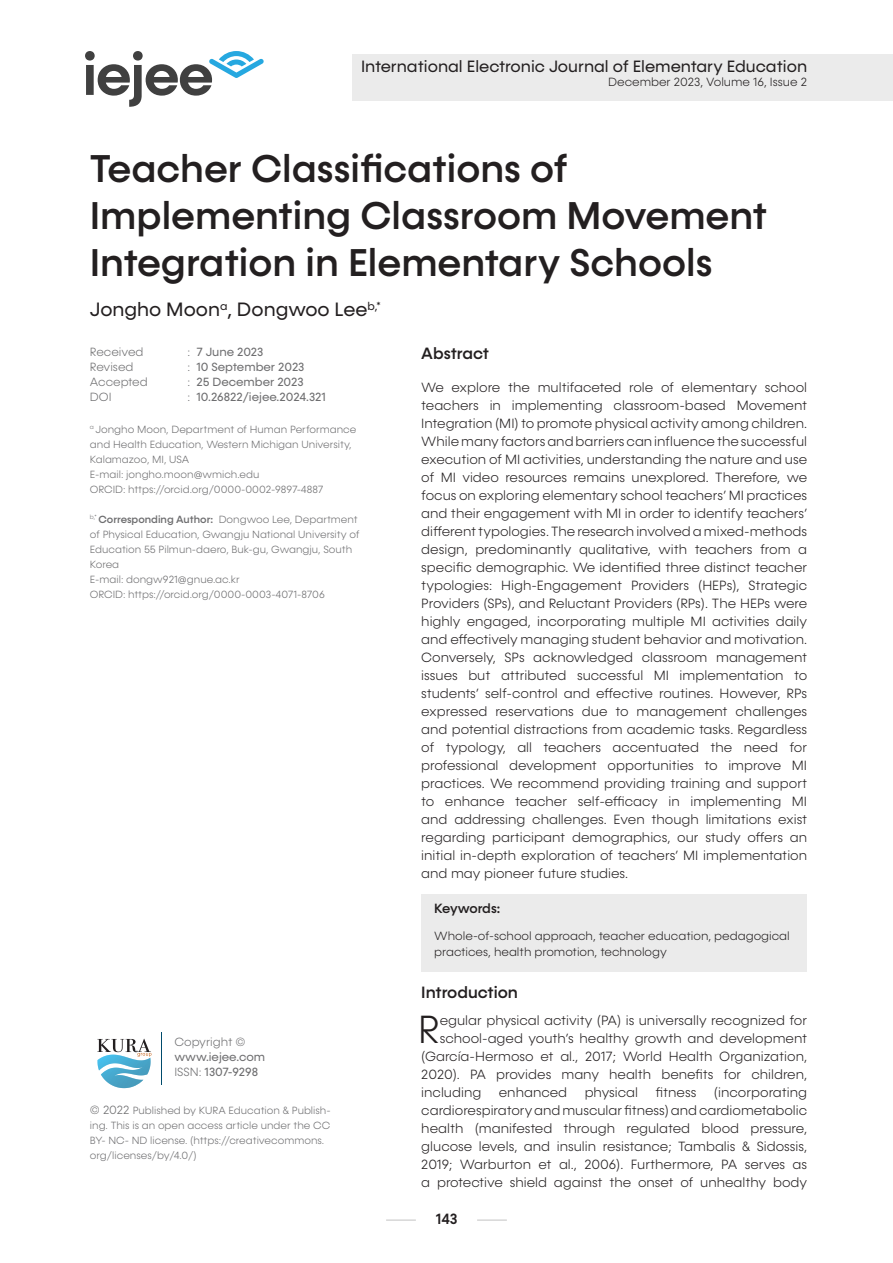
<style>
.page{position:relative;width:893px;height:1263px;background:#fff}
.page>*{position:absolute;margin:0;border:0;box-sizing:border-box;transform-origin:0 0}
.ilk_paragraf_metin{font:300 39.6px "Konnect";color:#231f20}
.t1{font:500 39px/46.8px "Konnect";color:#231f20}
.t2{font:19.5px "Konnect";color:#231f20}
.t3{font:16.5px "Konnect";color:#231f20}
.t4{font:500 16.5px "Konnect";color:#231f20}
.t5{font:500 15px "Konnect";color:#231f20}
.Metin{font:300 13.5px/18px "Konnect";color:#231f20;text-align:justify}
.ilk_paragraf_metin-2{font:300 13.5px/18px "Konnect";color:#231f20;text-align:justify}
.t6{font:500 13.5px "Konnect";letter-spacing:-.025em;color:#231f20}
.anahtar_kelimeler{font:300 12px/16.5px "Konnect";color:#231f20}
.t7{font:12px/15px "Konnect";color:#6e6e70}
.t8{font:300 12px "Konnect";color:#6e6e70}
.t9{font:300 10.5px/15px "Konnect";color:#6e6e70}
.s1{font-weight:300}
.s2{font-weight:500}
.s3{font-size:12px}
</style>
<div class="page">
<div style="left:352px;top:55px;width:541px;height:46px;background:#ebebeb"></div>
<svg style="left:85px;top:51px;width:179px;height:56px"></svg>
<hr style="left:386px;top:1220px;width:30px;height:1px;background:#c2c2c2">
<hr style="left:477px;top:1220px;width:30px;height:1px;background:#c2c2c2">
<hr style="left:161px;top:1033px;width:1px;height:52px;background:#004b6c">
<svg style="left:97px;top:1039px;width:54px;height:49px"></svg>
<div style="left:421px;top:894px;width:386px;height:77px;background:#ebebeb"></div>
<p class="t3" style="left:361px;top:56px;width:448px">International Electronic Journal of Elementary Education</p>
<p class="anahtar_kelimeler" style="left:608px;top:74px;width:201px">December 2023, Volume 16, Issue 2</p>
<p class="t1" style="left:90px;top:146px;width:679px">Teacher Classifications of<br>Implementing Classroom Movement<br>Integration in Elementary Schools</p>
<p class="t2" style="left:90px;top:298px;width:292px">Jongho Moon<sup>a</sup>, Dongwoo Lee<sup>b,*</sup></p>
<p class="t4" style="left:421px;top:344px;width:69px">Abstract</p>
<p class="t8" style="left:90px;top:345px;width:55px">Received</p>
<p class="t7" style="left:187px;top:344px;width:78px"><span class="s1">:</span> 7 June 2023</p>
<p class="t8" style="left:90px;top:360px;width:45px">Revised</p>
<p class="t7" style="left:187px;top:359px;width:119px"><span class="s1">:</span> 10 September 2023</p>
<p class="t8" style="left:90px;top:375px;width:59px">Accepted</p>
<p class="t7" style="left:187px;top:374px;width:118px"><span class="s1">:</span> 25 December 2023</p>
<p class="t8" style="left:90px;top:390px;width:23px">DOI</p>
<p class="t7" style="left:187px;top:389px;width:140px"><span class="s1">:</span> 10.26822/iejee.2024.321</p>
<p class="t9" style="left:90px;top:422px;width:268px"><sup>a</sup> Jongho Moon, Department of Human Performance and Health Education, Western Michigan University,<br>Kalamazoo, MI, USA</p>
<p class="t9" style="left:90px;top:467px;width:171px">E-mail: jongho.moon@wmich.edu</p>
<p class="t9" style="left:90px;top:482px;width:235px">ORCID: https://orcid.org/0000-0002-9897-4887</p>
<p class="t9" style="left:90px;top:512px;width:271px"><sup>b,*</sup> <span class="s2">Corresponding Author:</span> Dongwoo Lee, Department of Physical Education, Gwangju National University of Education 55 Pilmun-daero, Buk-gu, Gwangju, South Korea</p>
<p class="t9" style="left:90px;top:572px;width:151px">E-mail: dongw921@gnue.ac.kr</p>
<p class="t9" style="left:90px;top:587px;width:236px">ORCID: https://orcid.org/0000-0003-4071-8706</p>
<p class="Metin" style="left:421px;top:379px;width:387px">We explore the multifaceted role of elementary school teachers in implementing classroom-based Movement Integration (MI) to promote physical activity among children.<br>While many factors and barriers can influence the successful execution of MI activities, understanding the nature and use of MI video resources remains unexplored. Therefore, we focus on exploring elementary school teachers’ MI practices and their engagement with MI in order to identify teachers’ different typologies. The research involved a mixed-methods design, predominantly qualitative, with teachers from a specific demographic. We identified three distinct teacher typologies: High-Engagement Providers (HEPs), Strategic Providers (SPs), and Reluctant Providers (RPs). The HEPs were highly engaged, incorporating multiple MI activities daily and effectively managing student behavior and motivation.<br>Conversely, SPs acknowledged classroom management issues but attributed successful MI implementation to students’ self-control and effective routines. However, RPs expressed reservations due to management challenges and potential distractions from academic tasks. Regardless of typology, all teachers accentuated the need for professional development opportunities to improve MI practices. We recommend providing training and support to enhance teacher self-efficacy in implementing MI and addressing challenges. Even though limitations exist regarding participant demographics, our study offers an initial in-depth exploration of teachers’ MI implementation and may pioneer future studies.</p>
<p class="t6" style="left:434px;top:900px;width:67px">Keywords:</p>
<p class="anahtar_kelimeler" style="left:434px;top:927px;width:357px">Whole-of-school approach, teacher education, pedagogical practices, health promotion, technology</p>
<p class="t8" style="left:174px;top:1035px;width:73px">Copyright ©</p>
<p class="t7" style="left:174px;top:1050px;width:92px">www.iejee.com<br><span class="s1">ISSN:</span> 1307-9298</p>
<p class="t9" style="left:90px;top:1103px;width:242px"><span class="s3">© 2022</span> Published by KURA Education &amp; Publish&shy;ing. This is an open access article under the CC BY- NC- ND license. (https://creativecommons. org/licenses/by/4.0/)</p>
<p class="t4" style="left:421px;top:982px;width:98px">Introduction</p>
<p class="ilk_paragraf_metin" style="left:418px;top:1007px;width:23px">R</p>
<p class="ilk_paragraf_metin-2" style="left:440px;top:1012px;width:369px">egular physical activity (PA) is universally recognized for</p>
<p class="ilk_paragraf_metin-2" style="left:440px;top:1030px;width:369px">school-aged youth’s healthy growth and development</p>
<p class="ilk_paragraf_metin-2" style="left:421px;top:1048px;width:387px">(García-Hermoso et al., 2017; World Health Organization,</p>
<p class="ilk_paragraf_metin-2" style="left:421px;top:1066px;width:387px">2020). PA provides many health benefits for children,</p>
<p class="ilk_paragraf_metin-2" style="left:421px;top:1084px;width:62px">including</p>
<p class="ilk_paragraf_metin-2" style="left:499px;top:1084px;width:70px">enhanced</p>
<p class="ilk_paragraf_metin-2" style="left:585px;top:1084px;width:55px">physical</p>
<p class="ilk_paragraf_metin-2" style="left:655px;top:1084px;width:42px">fitness</p>
<p class="ilk_paragraf_metin-2" style="left:421px;top:1084px;width:387px;text-indent:293px">(incorporating cardiorespiratory and muscular fitness) and cardiometabolic health (manifested through regulated blood pressure, glucose levels, and insulin resistance; Tambalis &amp; Sidossis, 2019; Warburton et al., 2006). Furthermore, PA serves as a protective shield against the onset of unhealthy body</p>
<p class="t5" style="left:436px;top:1210px;width:23px">143</p>
</div>
